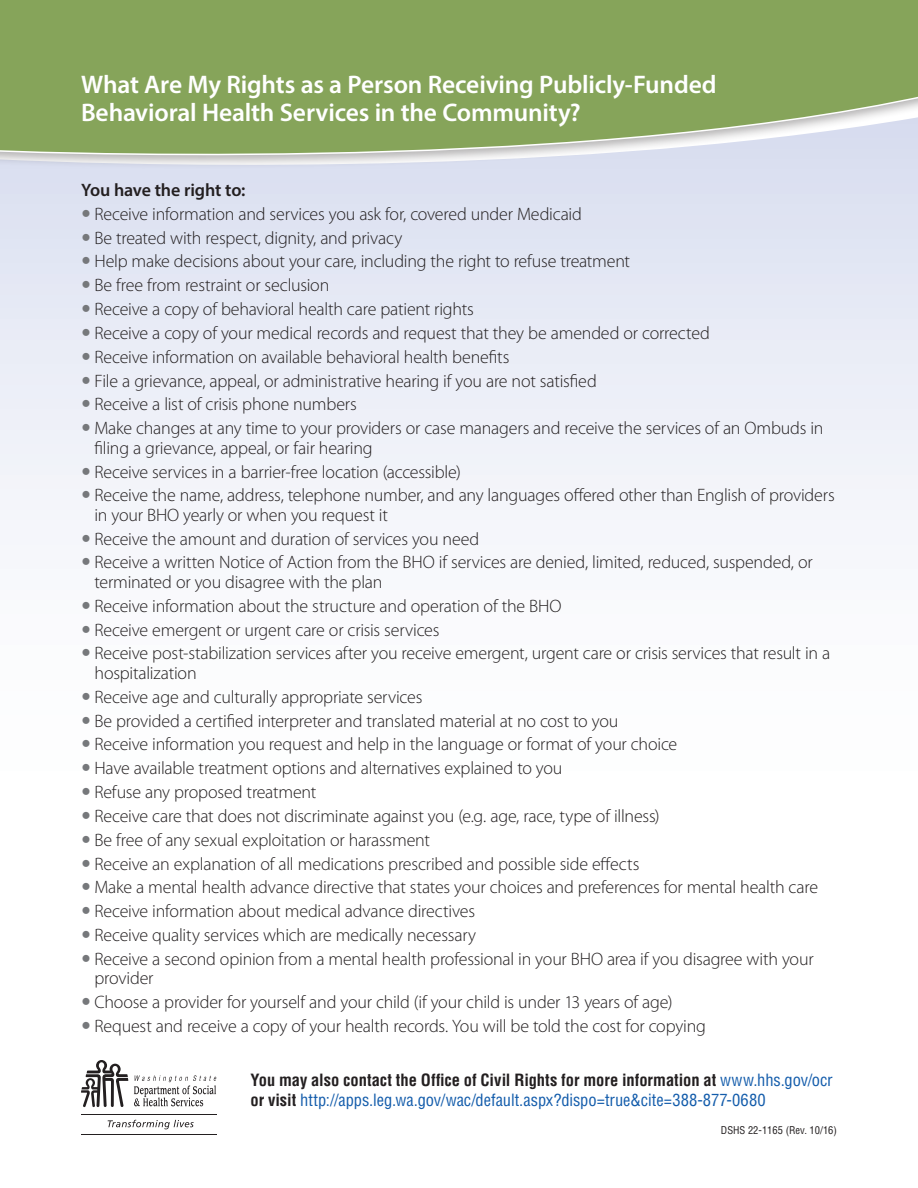
<style>
.page{position:relative;width:918px;height:1188px;background:#fff}
.page>*{position:absolute;margin:0;border:0;box-sizing:border-box;transform-origin:0 0}
.t1{font:600 25.5px/28.5px "Myriad Pro";letter-spacing:-.01em;color:#fff}
.t2{font:300 18px/19.5px "Myriad Pro";letter-spacing:-.01em;color:#231f20}
.t3{font:600 18px "Myriad Pro";letter-spacing:-.01em;color:#231f20}
.t4{font:condensed 16.5px/19.8px "Helvetica LT Std";letter-spacing:-.005em;color:#135cab}
.t5{font:condensed 10.5px "Helvetica LT Std";color:#231f20}
.s1{font-weight:700;color:#231f20}
</style>
<div class="page">
<svg style="left:0;top:178px;width:918px;height:342px"></svg>
<svg style="left:134px;top:1075px;width:83px;height:31px"></svg>
<svg style="left:81px;top:1060px;width:47px;height:47px"></svg>
<svg style="left:108px;top:1120px;width:86px;height:9px"></svg>
<hr style="left:81px;top:1115px;width:136px;height:1px;background:#231f20">
<hr style="left:81px;top:1134px;width:136px;height:1px;background:#231f20">
<svg style="left:0;top:0;width:918px;height:176px;background:#97b077"></svg>
<svg style="left:83px;top:210px;width:6px;height:7px"></svg>
<svg style="left:83px;top:234px;width:6px;height:7px"></svg>
<svg style="left:83px;top:257px;width:6px;height:7px"></svg>
<svg style="left:83px;top:281px;width:6px;height:7px"></svg>
<svg style="left:83px;top:305px;width:6px;height:7px"></svg>
<svg style="left:83px;top:329px;width:6px;height:7px"></svg>
<svg style="left:83px;top:353px;width:6px;height:7px"></svg>
<svg style="left:83px;top:376px;width:6px;height:8px"></svg>
<svg style="left:83px;top:400px;width:6px;height:7px"></svg>
<svg style="left:83px;top:424px;width:6px;height:7px"></svg>
<svg style="left:83px;top:467px;width:6px;height:8px"></svg>
<svg style="left:83px;top:491px;width:6px;height:7px"></svg>
<p class="t1" style="left:81px;top:69px;width:637px">What Are My Rights as a Person Receiving Publicly-Funded<br>Behavioral Health Services in the Community?</p>
<p class="t3" style="left:81px;top:179px;width:166px">You have the right to:</p>
<p class="t2" style="left:94px;top:204px;width:489px">Receive information and services you ask for, covered under Medicaid</p>
<p class="t2" style="left:95px;top:228px;width:310px">Be treated with respect, dignity, and privacy</p>
<p class="t2" style="left:95px;top:252px;width:537px">Help make decisions about your care, including the right to refuse treatment</p>
<p class="t2" style="left:94px;top:276px;width:236px">Be free from restraint or seclusion</p>
<p class="t2" style="left:94px;top:300px;width:381px">Receive a copy of behavioral health care patient rights</p>
<p class="t2" style="left:94px;top:323px;width:617px">Receive a copy of your medical records and request that they be amended or corrected</p>
<p class="t2" style="left:94px;top:347px;width:417px">Receive information on available behavioral health benefits</p>
<p class="t2" style="left:94px;top:371px;width:504px">File a grievance, appeal, or administrative hearing if you are not satisfied</p>
<p class="t2" style="left:94px;top:395px;width:264px">Receive a list of crisis phone numbers</p>
<p class="t2" style="left:94px;top:419px;width:731px">Make changes at any time to your providers or case managers and receive the services of an Ombuds in filing a grievance, appeal, or fair hearing</p>
<p class="t2" style="left:94px;top:462px;width:368px">Receive services in a barrier-free location (accessible)</p>
<p class="t2" style="left:94px;top:486px;width:742px">Receive the name, address, telephone number, and any languages offered other than English of providers in your BHO yearly or when you request it</p>
<p class="t2" style="left:94px;top:529px;width:386px">Receive the amount and duration of services you need</p>
<p class="t2" style="left:94px;top:553px;width:720px">Receive a written Notice of Action from the BHO if services are denied, limited, reduced, suspended, or terminated or you disagree with the plan</p>
<p class="t2" style="left:94px;top:596px;width:468px">Receive information about the structure and operation of the BHO</p>
<p class="t2" style="left:94px;top:620px;width:347px">Receive emergent or urgent care or crisis services</p>
<p class="t2" style="left:94px;top:644px;width:737px">Receive post-stabilization services after you receive emergent, urgent care or crisis services that result in a hospitalization</p>
<p class="t2" style="left:94px;top:687px;width:329px">Receive age and culturally appropriate services</p>
<p class="t2" style="left:94px;top:711px;width:525px">Be provided a certified interpreter and translated material at no cost to you</p>
<p class="t2" style="left:94px;top:735px;width:584px">Receive information you request and help in the language or format of your choice</p>
<p class="t2" style="left:94px;top:759px;width:470px">Have available treatment options and alternatives explained to you</p>
<p class="t2" style="left:94px;top:783px;width:223px">Refuse any proposed treatment</p>
<p class="t2" style="left:94px;top:806px;width:567px">Receive care that does not discriminate against you (e.g. age, race, type of illness)</p>
<p class="t2" style="left:94px;top:830px;width:337px">Be free of any sexual exploitation or harassment</p>
<p class="t2" style="left:94px;top:854px;width:546px">Receive an explanation of all medications prescribed and possible side effects</p>
<p class="t2" style="left:94px;top:878px;width:725px">Make a mental health advance directive that states your choices and preferences for mental health care</p>
<p class="t2" style="left:94px;top:902px;width:382px">Receive information about medical advance directives</p>
<p class="t2" style="left:94px;top:926px;width:383px">Receive quality services which are medically necessary</p>
<p class="t2" style="left:94px;top:949px;width:721px">Receive a second opinion from a mental health professional in your BHO area if you disagree with your provider</p>
<p class="t2" style="left:94px;top:993px;width:580px">Choose a provider for yourself and your child (if your child is under 13 years of age)</p>
<p class="t2" style="left:94px;top:1016px;width:613px">Request and receive a copy of your health records. You will be told the cost for copying</p>
<p class="t4" style="left:251px;top:1070px;width:584px"><span class="s1">You may also contact the Office of Civil Rights for more information at</span> www.hhs.gov/ocr <span class="s1">or visit</span> http://apps.leg.wa.gov/wac/default.aspx?dispo=true&amp;cite=388-877-0680</p>
<p class="t5" style="left:721px;top:1124px;width:118px">DSHS 22-1165 (Rev. 10/16)</p>
</div>
